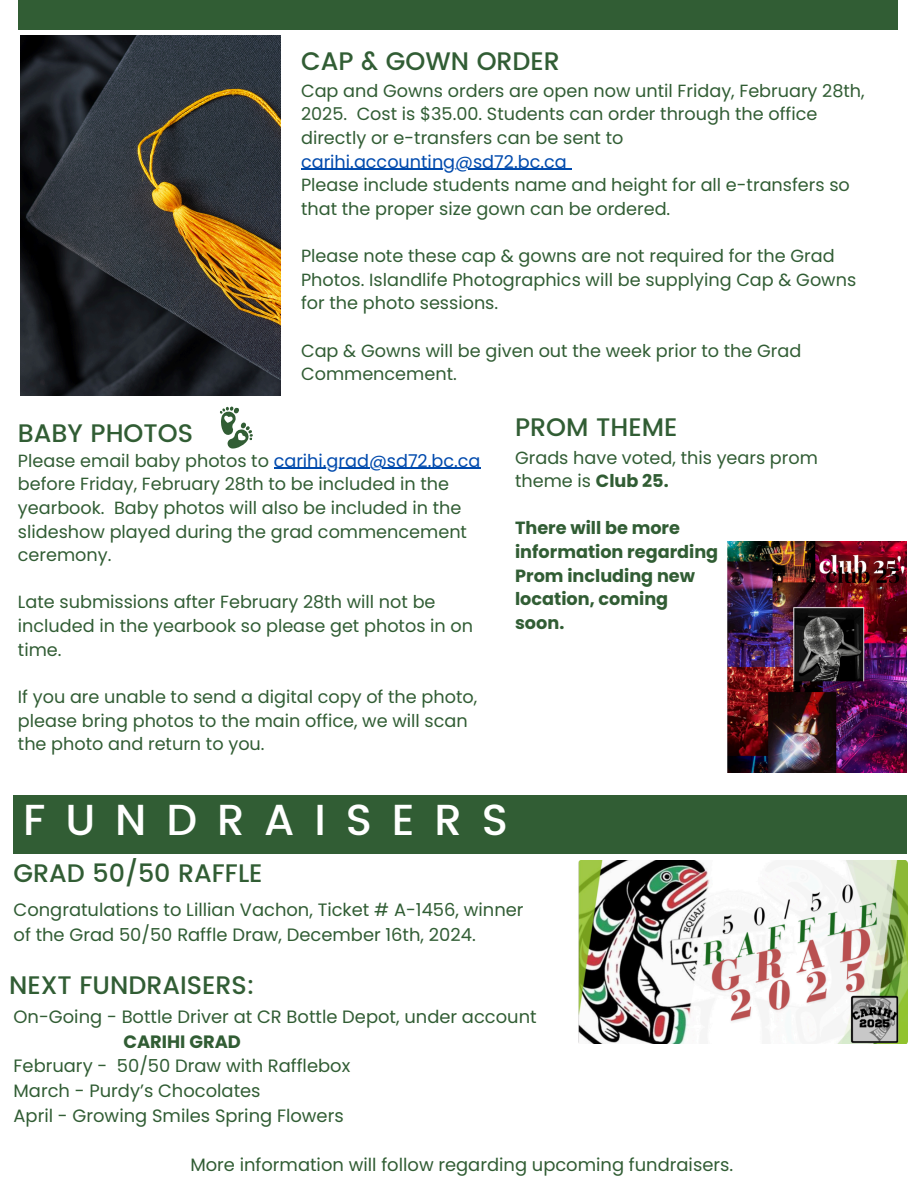
<style>
.page{position:relative;width:918px;height:1188px;background:#fff}
.page>*{position:absolute;margin:0;border:0;box-sizing:border-box;transform-origin:0 0}
.t1{font:500 43.35px "Poppins";letter-spacing:.46em;color:#fff}
.t2{font:500 25.35px "Poppins";color:#315d34}
.t3{font:17.85px "Poppins";color:#315d34}
.t4{font:700 17.85px "Poppins";color:#315d34}
.t5{font:17.7px/23.7px "Poppins";color:#315d34}
.t6{font:700 17.7px/23.7px "Poppins";color:#315d34}
.s1{color:#004aad}
.s2{font-weight:700}
</style>
<div class="page">
<div style="left:18px;top:0;width:880px;height:30px;background:#315d34"></div>
<img style="left:20px;top:35px;width:261px;height:361px">
<svg style="left:220px;top:406px;width:33px;height:43px"></svg>
<img style="left:728px;top:541px;width:179px;height:232px">
<img style="left:579px;top:860px;width:328px;height:184px">
<hr style="left:301px;top:169px;width:266px;height:1px;background:#004aad">
<hr style="left:274px;top:468px;width:207px;height:1px;background:#004aad">
<div style="left:14px;top:795px;width:893px;height:58px;background:#315d34"></div>
<p class="t2" style="left:301px;top:46px;width:260px">CAP &amp; GOWN ORDER</p>
<p class="t5" style="left:301px;top:79px;width:565px">Cap and Gowns orders are open now until Friday, February 28th,<br>2025. Cost is $35.00. Students can order through the office directly or e-transfers can be sent to</p>
<h2 class="t5" style="left:301px;top:150px;width:550px"><span class="s1">carihi.accounting@sd72.bc.ca<br></span>Please include students name and height for all e-transfers so that the proper size gown can be ordered.</h2>
<h2 class="t5" style="left:301px;top:244px;width:557px">Please note these cap &amp; gowns are not required for the Grad<br>Photos. Islandlife Photographics will be supplying Cap &amp; Gowns</h2>
<p class="t5" style="left:301px;top:291px;width:199px">for the photo sessions.</p>
<p class="t5" style="left:301px;top:339px;width:502px">Cap &amp; Gowns will be given out the week prior to the Grad<br>Commencement.</p>
<p class="t2" style="left:18px;top:418px;width:177px">BABY PHOTOS</p>
<p class="t5" style="left:18px;top:449px;width:464px">Please email baby photos to <span class="s1">carihi.grad@sd72.bc.ca</span></p>
<h2 class="t5" style="left:18px;top:472px;width:451px">before Friday, February 28th to be included in the yearbook. Baby photos will also be included in the slideshow played during the grad commencement ceremony.</h2>
<h2 class="t5" style="left:18px;top:590px;width:419px">Late submissions after February 28th will not be</h2>
<h2 class="t5" style="left:18px;top:614px;width:457px">included in the yearbook so please get photos in on time.</h2>
<h2 class="t5" style="left:18px;top:685px;width:461px">If you are unable to send a digital copy of the photo,</h2>
<p class="t5" style="left:18px;top:709px;width:451px">please bring photos to the main office, we will scan the photo and return to you.</p>
<p class="t2" style="left:515px;top:413px;width:164px">PROM THEME</p>
<h3 class="t5" style="left:515px;top:445px;width:304px">Grads have voted, this years prom</h3>
<p class="t5" style="left:515px;top:469px;width:155px">theme is <span class="s2">Club 25.</span></p>
<p class="t6" style="left:515px;top:516px;width:205px">There will be more information regarding<br>Prom including new location, coming soon.</p>
<h1 class="t1" style="left:23px;top:795px;width:486px">FUNDRAISERS</h1>
<p class="t2" style="left:14px;top:859px;width:251px">GRAD 50/50 RAFFLE</p>
<p class="t3" style="left:14px;top:898px;width:512px">Congratulations to Lillian Vachon, Ticket # A-1456, winner</p>
<p class="t3" style="left:14px;top:922px;width:464px">of the Grad 50/50 Raffle Draw, December 16th, 2024.</p>
<h2 class="t2" style="left:9px;top:970px;width:247px">NEXT FUNDRAISERS:</h2>
<p class="t3" style="left:14px;top:1004px;width:525px">On-Going - Bottle Driver at CR Bottle Depot, under account</p>
<p class="t4" style="left:123px;top:1029px;width:119px">CARIHI GRAD</p>
<p class="t3" style="left:14px;top:1054px;width:338px">February - 50/50 Draw with Rafflebox</p>
<p class="t3" style="left:14px;top:1079px;width:249px">March - Purdy’s Chocolates</p>
<h2 class="t3" style="left:14px;top:1103px;width:332px">April - Growing Smiles Spring Flowers</h2>
<p class="t3" style="left:190px;top:1153px;width:544px">More information will follow regarding upcoming fundraisers.</p>
</div>
